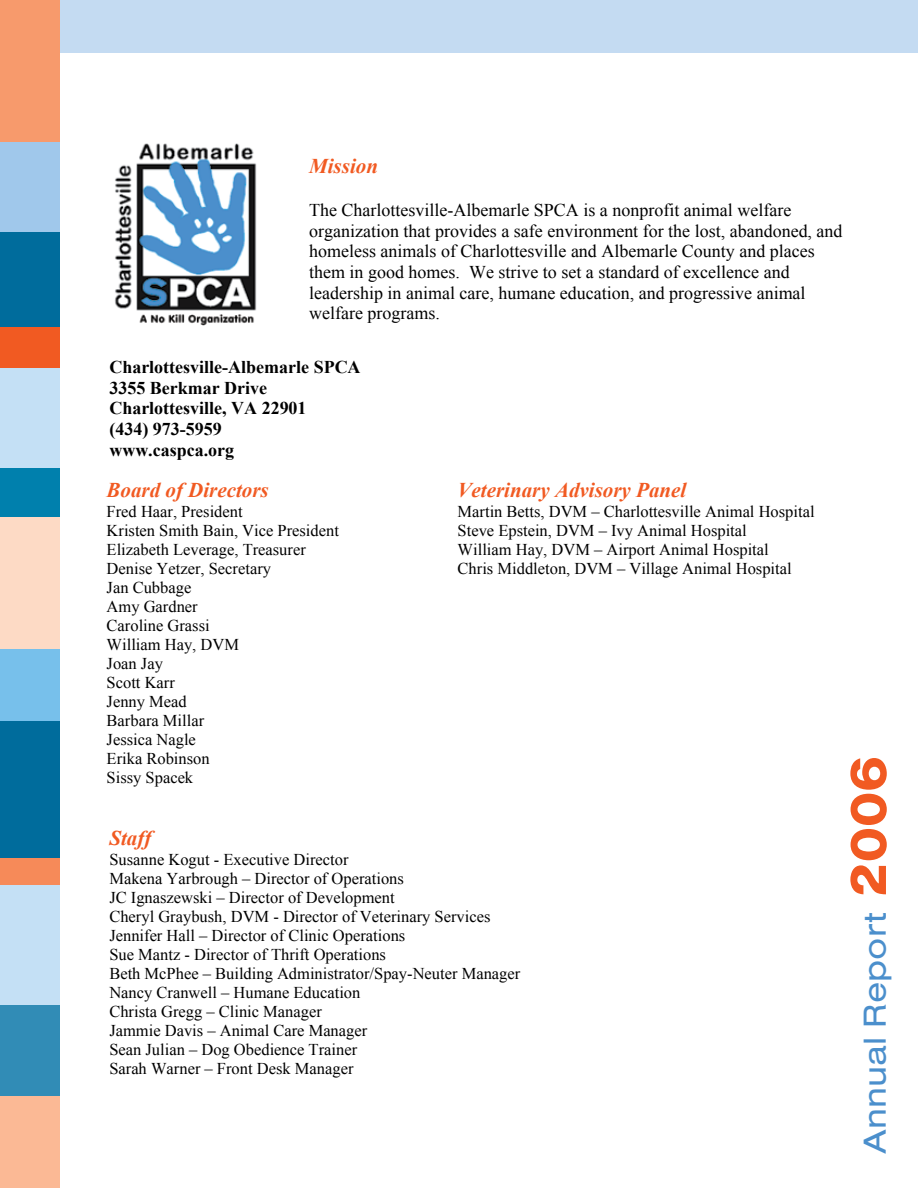
<style>
.page{position:relative;width:918px;height:1188px;background:#fff}
.page>*{position:absolute;margin:0;border:0;box-sizing:border-box;transform-origin:0 0}
.t1{font:33px "Sans Extended Regular DTC";color:#4b8fcc}
.t2{font:italic 700 21px "Times New Roman";color:#f15a22}
.t3{font:18px/20.7px "Times New Roman";color:#000}
.t4{font:700 18px/20.7px "Times New Roman";color:#000}
.t5{font:16.5px/18.9px "Times New Roman";color:#000}
.s1{font-family:"Sans Extended Medium DTC";font-size:54px;color:#f15a22}
</style>
<div class="page">
<div style="left:0;top:0;width:918px;height:53px;background:#c4dbf2"></div>
<div style="left:0;top:1093px;width:60px;height:95px;background:#fbb995"></div>
<div style="left:0;top:1002px;width:60px;height:93px;background:#318cb6"></div>
<div style="left:0;top:881px;width:60px;height:124px;background:#c4e0f5"></div>
<div style="left:0;top:856px;width:60px;height:29px;background:#f68a59"></div>
<div style="left:0;top:719px;width:60px;height:139px;background:#006c9c"></div>
<div style="left:0;top:647px;width:60px;height:74px;background:#77c0eb"></div>
<div style="left:0;top:493px;width:60px;height:156px;background:#fddac5"></div>
<div style="left:0;top:466px;width:60px;height:51px;background:#0080ad"></div>
<div style="left:0;top:367px;width:60px;height:100px;background:#c4e0f5"></div>
<div style="left:0;top:324px;width:60px;height:44px;background:#f15a22"></div>
<div style="left:0;top:228px;width:60px;height:99px;background:#006c9c"></div>
<div style="left:0;top:139px;width:60px;height:92px;background:#a0c8eb"></div>
<div style="left:0;top:0;width:60px;height:142px;background:#f79a6c"></div>
<img style="left:114px;top:143px;width:143px;height:183px">
<p class="t2" style="left:309px;top:152px;width:70px">Mission</p>
<p class="t3" style="left:309px;top:199px;width:535px">The Charlottesville-Albemarle SPCA is a nonprofit animal welfare organization that provides a safe environment for the lost, abandoned, and homeless animals of Charlottesville and Albemarle County and places them in good homes. We strive to set a standard of excellence and leadership in animal care, humane education, and progressive animal welfare programs.</p>
<p class="t4" style="left:109px;top:356px;width:253px">Charlottesville-Albemarle SPCA<br>3355 Berkmar Drive<br>Charlottesville, VA 22901<br>(434) 973-5959<br>www.caspca.org</p>
<p class="t2" style="left:107px;top:476px;width:164px">Board of Directors</p>
<p class="t5" style="left:107px;top:502px;width:234px">Fred Haar, President<br>Kristen Smith Bain, Vice President<br>Elizabeth Leverage, Treasurer<br>Denise Yetzer, Secretary<br>Jan Cubbage<br>Amy Gardner<br>Caroline Grassi<br>William Hay, DVM<br>Joan Jay<br>Scott Karr<br>Jenny Mead<br>Barbara Millar<br>Jessica Nagle<br>Erika Robinson<br>Sissy Spacek</p>
<p class="t2" style="left:458px;top:476px;width:230px">Veterinary Advisory Panel</p>
<p class="t5" style="left:458px;top:502px;width:358px">Martin Betts, DVM – Charlottesville Animal Hospital Steve Epstein, DVM – Ivy Animal Hospital<br>William Hay, DVM – Airport Animal Hospital<br>Chris Middleton, DVM – Village Animal Hospital</p>
<p class="t2" style="left:109px;top:823px;width:44px">Staff</p>
<p class="t5" style="left:109px;top:850px;width:413px">Susanne Kogut - Executive Director<br>Makena Yarbrough – Director of Operations<br>JC Ignaszewski – Director of Development<br>Cheryl Graybush, DVM - Director of Veterinary Services Jennifer Hall – Director of Clinic Operations<br>Sue Mantz - Director of Thrift Operations<br>Beth McPhee – Building Administrator/Spay-Neuter Manager Nancy Cranwell – Humane Education<br>Christa Gregg – Clinic Manager<br>Jammie Davis – Animal Care Manager<br>Sean Julian – Dog Obedience Trainer<br>Sarah Warner – Front Desk Manager</p>
<h1 class="t1" style="left:856px;top:1154px;width:399px;rotate:-90deg">Annual Report <span class="s1">2006</span></h1>
</div>
